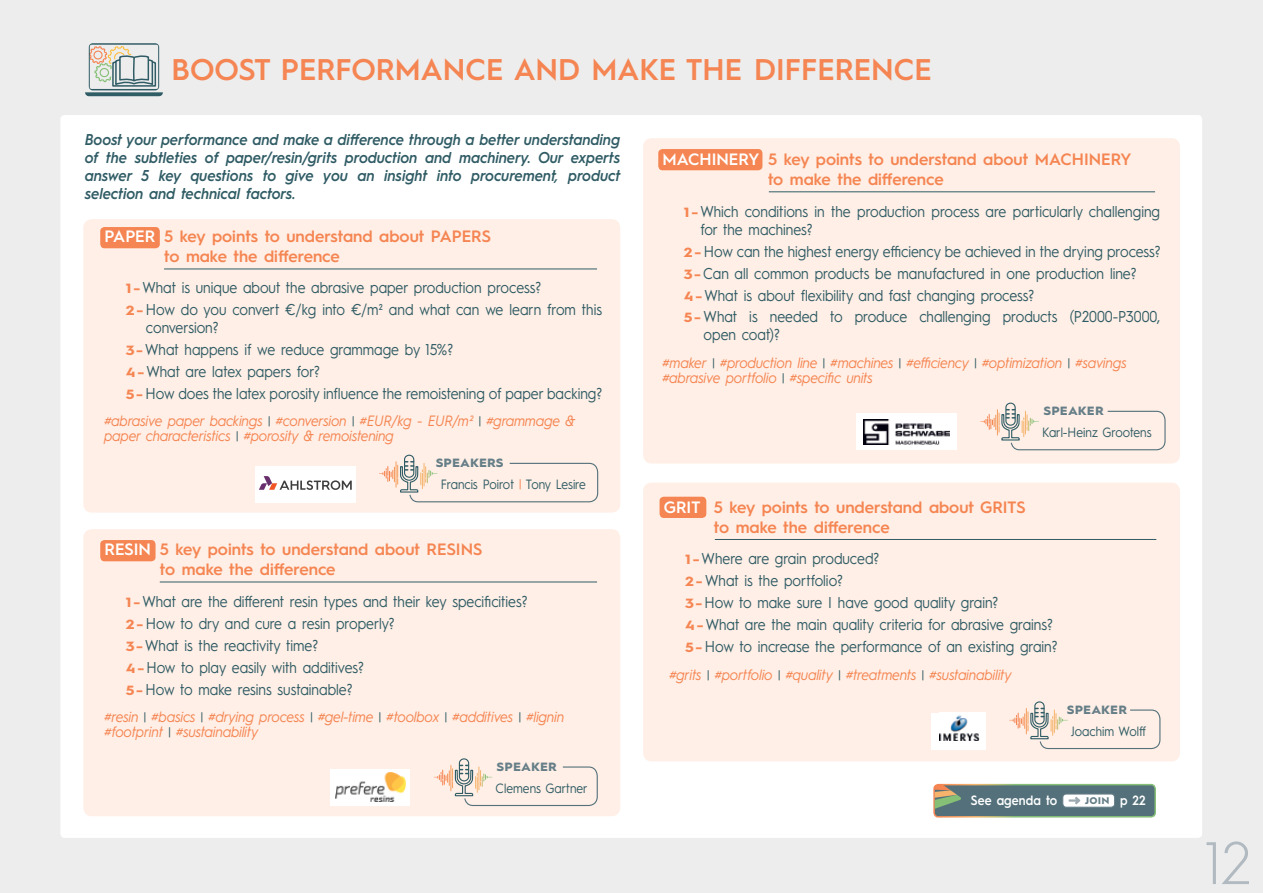
<style>
.page{position:relative;width:1263px;height:893px;background:#ededee}
.page>*{position:absolute;margin:0;border:0;box-sizing:border-box;transform-origin:0 0}
.t1{font:300 60px "Hurme Geometric Sans 1";color:#b1bac0}
.t2{font:600 30px "Hurme Geometric Sans 1";color:#f58552}
.t3{font:600 16.5px/19.8px "Hurme Geometric Sans 1";color:#f58552}
.t4{font:15.75px/21.9px "Hurme Geometric Sans 1";color:#305c65;scale:.9 1}
.t5{font:italic 600 15.75px/18px "Hurme Geometric Sans 1";letter-spacing:.01em;color:#305c65;text-align:justify;scale:.9 1}
.t6{font:italic 15px/15px "Hurme Geometric Sans 1";color:#f58552;scale:.9 1}
.t7{font:700 15px "Hurme Geometric Sans 1";letter-spacing:.01em;color:#657e87}
.t8{font:13.5px "Hurme Geometric Sans 1";color:#305c65;scale:.9 1}
.t9{font:600 13.5px "Hurme Geometric Sans 1";color:#fff;scale:.9 1}
.t10{font:700 12.15px "Hurme Geometric Sans 1";color:#657e87}
.s1{color:#fff}
.s2{font-weight:700;font-size:13.35px;color:#f58552}
.s3{font-style:normal;font-size:13.5px;color:#305c65}
.s4{color:#f58552}
.s5{font-weight:600;font-size:13.5px;color:#fff}
</style>
<div class="page">
<div style="left:60px;top:115px;width:1142px;height:723px;background:#fff;border-radius:4px"></div>
<div style="left:83px;top:219px;width:537px;height:294px;background:#ffefe6;border-radius:9px"></div>
<div style="left:643px;top:138px;width:537px;height:325px;background:#ffefe6;border-radius:9px"></div>
<div style="left:83px;top:529px;width:537px;height:287px;background:#ffefe6;border-radius:9px"></div>
<div style="left:643px;top:483px;width:537px;height:278px;background:#ffefe6;border-radius:9px"></div>
<div style="left:100px;top:227px;width:60px;height:21px;background:#f58552;border-radius:4px"></div>
<div style="left:659px;top:497px;width:47px;height:21px;background:#f58552;border-radius:4px"></div>
<div style="left:100px;top:540px;width:56px;height:21px;background:#f58552;border-radius:4px"></div>
<hr style="left:164px;top:269px;width:433px;height:1px;background:#305c65">
<hr style="left:715px;top:539px;width:441px;height:1px;background:#305c65">
<hr style="left:160px;top:582px;width:437px;height:1px;background:#305c65">
<div style="left:856px;top:413px;width:101px;height:37px;background:#fff"></div>
<img style="left:864px;top:419px;width:85px;height:25px">
<svg style="left:85px;top:43px;width:78px;height:53px"></svg>
<div style="left:934px;top:785px;width:221px;height:32px;background:#54717b;border-radius:4px"></div>
<div style="left:933px;top:784px;width:223px;height:33px;border:2px solid #fff;border-radius:4px"></div>
<div style="left:1063px;top:794px;width:51px;height:13px;background:#fff;border-radius:3px"></div>
<div style="left:1062px;top:794px;width:53px;height:13px;border:1px solid #657e87;border-radius:3px"></div>
<svg style="left:1069px;top:797px;width:11px;height:7px"></svg>
<svg style="left:935px;top:784px;width:26px;height:30px"></svg>
<svg style="left:379px;top:454px;width:220px;height:49px"></svg>
<div style="left:255px;top:466px;width:100px;height:36px;background:#fff"></div>
<svg style="left:259px;top:476px;width:93px;height:14px"></svg>
<svg style="left:1009px;top:701px;width:152px;height:49px"></svg>
<svg style="left:434px;top:758px;width:164px;height:49px"></svg>
<div style="left:330px;top:769px;width:80px;height:37px;background:#fff"></div>
<img style="left:335px;top:772px;width:70px;height:30px">
<div style="left:658px;top:149px;width:104px;height:21px;background:#f58552;border-radius:4px"></div>
<hr style="left:769px;top:191px;width:386px;height:1px;background:#305c65">
<svg style="left:980px;top:402px;width:186px;height:49px"></svg>
<div style="left:932px;top:713px;width:54px;height:36px;background:#fff"></div>
<img style="left:939px;top:715px;width:41px;height:26px">
<h2 class="t2" style="left:172px;top:49px;width:762px">BOOST PERFORMANCE AND MAKE THE DIFFERENCE</h2>
<p class="t5" style="left:85px;top:130px;width:596px">Boost your performance and make a difference through a better understanding of the subtleties of paper/resin/grits production and machinery. Our experts answer 5 key questions to give you an insight into procurement, product selection and technical factors.</p>
<p class="t3" style="left:164px;top:226px;width:328px;text-indent:-60px"><span class="s1">PAPER</span> 5 key points to understand about PAPERS to make the difference</p>
<p class="t4" style="left:126px;top:275px;width:531px"><span class="s2">1 -</span> What is unique about the abrasive paper production process?<br><span class="s2">2-</span> How do you convert €/kg into €/m² and what can we learn from this</p>
<p class="t4" style="left:126px;top:315px;width:531px;text-indent:20px">conversion?<br><span class="s2">3-</span> What happens if we reduce grammage by 15%?<br><span class="s2">4-</span> What are latex papers for?<br><span class="s2">5-</span> How does the latex porosity influence the remoistening of paper backing?</p>
<p class="t6" style="left:105px;top:413px;width:525px">#abrasive paper backings <span class="s3">|</span> #conversion <span class="s3">|</span> #EUR/kg - EUR/m² <span class="s3">|</span> #grammage &amp; paper characteristics <span class="s3">|</span> #porosity &amp; remoistening</p>
<p class="t7" style="left:436px;top:452px;width:69px">speakers</p>
<p class="t8" style="left:441px;top:475px;width:163px">Francis Poirot <span class="s4">|</span> Tony Lesire</p>
<p class="t3" style="left:160px;top:539px;width:324px;text-indent:-55px"><span class="s1">RESIN</span> 5 key points to understand about RESINS to make the difference</p>
<p class="t4" style="left:126px;top:589px;width:448px"><span class="s2">1 -</span>What are the different resin types and their key specificities?<br><span class="s2">2-</span> How to dry and cure a resin properly?<br><span class="s2">3-</span> What is the reactivity time?<br><span class="s2">4-</span> How to play easily with additives?<br><span class="s2">5-</span> How to make resins sustainable?</p>
<p class="t6" style="left:105px;top:709px;width:512px">#resin <span class="s3">|</span> #basics <span class="s3">|</span> #drying process <span class="s3">|</span> #gel-time <span class="s3">|</span> #toolbox <span class="s3">|</span> #additives <span class="s3">|</span> #lignin #footprint <span class="s3">|</span> #sustainability</p>
<p class="t7" style="left:497px;top:755px;width:62px">speaker</p>
<p class="t8" style="left:496px;top:778px;width:104px">Clemens Gartner</p>
<p class="t3" style="left:768px;top:148px;width:365px;text-indent:-106px"><span class="s1">MACHINERY</span> 5 key points to understand about MACHINERY to make the difference</p>
<p class="t4" style="left:700px;top:201px;width:512px;line-height:18px;text-indent:-17px"><span class="s2">1 -</span> Which conditions in the production process are particularly challenging for the machines?</p>
<p class="t4" style="left:684px;top:239px;width:531px"><span class="s2">2-</span> How can the highest energy efficiency be achieved in the drying process?<br><span class="s2">3-</span> Can all common products be manufactured in one production line?<br><span class="s2">4-</span> What is about flexibility and fast changing process?<br><span class="s2">5-</span> What is needed to produce challenging products (P2000-P3000,</p>
<p class="t4" style="left:703px;top:323px;width:86px">open coat)?</p>
<p class="t6" style="left:662px;top:354px;width:517px">#maker <span class="s3">|</span> #production line <span class="s3">|</span> #machines <span class="s3">|</span> #efficiency <span class="s3">|</span> #optimization <span class="s3">|</span> #savings #abrasive portfolio <span class="s3">|</span> #specific units</p>
<p class="t7" style="left:1043px;top:400px;width:62px">speaker</p>
<p class="t8" style="left:1042px;top:423px;width:123px">Karl-Heinz Grootens</p>
<p class="t3" style="left:714px;top:496px;width:313px;text-indent:-50px"><span class="s1">GRIT</span> 5 key points to understand about GRITS to make the difference</p>
<p class="t4" style="left:685px;top:547px;width:415px"><span class="s2">1 -</span> Where are grain produced?<br><span class="s2">2-</span> What is the portfolio?<br><span class="s2">3-</span>How to make sure I have good quality grain?<br><span class="s2">4-</span>What are the main quality criteria for abrasive grains?<br><span class="s2">5-</span> How to increase the performance of an existing grain?</p>
<p class="t6" style="left:669px;top:666px;width:382px">#grits <span class="s3">|</span> #portfolio <span class="s3">|</span> #quality <span class="s3">|</span> #treatments <span class="s3">|</span> #sustainability</p>
<p class="t7" style="left:1067px;top:698px;width:62px">speaker</p>
<p class="t8" style="left:1071px;top:721px;width:85px">Joachim Wolff</p>
<p class="t9" style="left:971px;top:790px;width:98px">See agenda to</p>
<p class="t10" style="left:1085px;top:791px;width:62px">join <span class="s5">p 22</span></p>
<h1 class="t1" style="left:1204px;top:822px;width:48px">12</h1>
</div>
